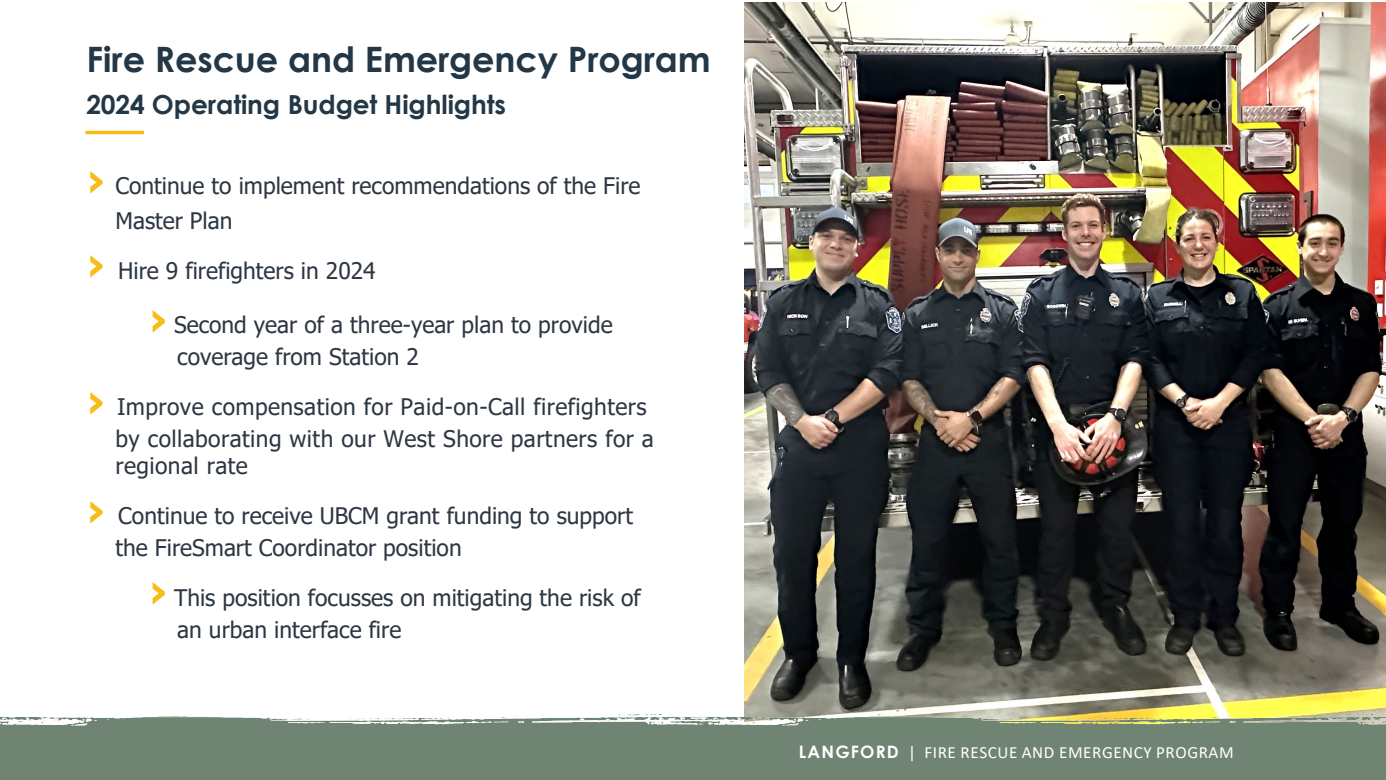
<style>
.page{position:relative;width:1386px;height:780px;background:#fff}
.page>*{position:absolute;margin:0;border:0;box-sizing:border-box;transform-origin:0 0}
.t1{font:700 35px "Century Gothic";letter-spacing:-.005em;color:#233746}
.t2{font:700 26.25px "Century Gothic";letter-spacing:-.005em;color:#233746}
.t3{font:22.75px/31.8px "Tahoma";color:#2d3743}
.t4{font:22.75px/31.8px "Tahoma";letter-spacing:.02em;color:#2d3743}
.t5{font:17.15px "Calibri";letter-spacing:.03em;color:#fff}
.s1{font-weight:700;font-size:44.62px;color:#f6bd17}
.s2{font-family:"Century Gothic";font-weight:700}
</style>
<div class="page">
<img style="left:744px;top:2px;width:641px;height:712px">
<img style="left:0;top:714px;width:1385px;height:65px">
<hr style="left:85px;top:131px;width:59px;height:3px;background:#f6bd17">
<h2 class="t1" style="left:87px;top:32px;width:625px">Fire Rescue and Emergency Program</h2>
<p class="t2" style="left:86px;top:85px;width:421px">2024 Operating Budget Highlights</p>
<p class="t3" style="left:115px;top:170px;width:526px;line-height:34.2px;text-indent:-29px"><span class="s1">›</span> Continue to implement recommendations of the Fire<br>Master Plan</p>
<p class="t3" style="left:87px;top:255px;width:290px"><span class="s1">›</span> Hire 9 firefighters in 2024</p>
<p class="t3" style="left:177px;top:310px;width:437px;text-indent:-28px"><span class="s1">›</span> Second year of a three-year plan to provide coverage from Station 2</p>
<p class="t4" style="left:115px;top:392px;width:540px;text-indent:-29px"><span class="s1">›</span> Improve compensation for Paid-on-Call firefighters by collaborating with our West Shore partners for a</p>
<p class="t4" style="left:115px;top:451px;width:134px">regional rate</p>
<p class="t3" style="left:115px;top:501px;width:519px;text-indent:-29px"><span class="s1">›</span> Continue to receive UBCM grant funding to support the FireSmart Coordinator position</p>
<p class="t3" style="left:177px;top:582px;width:465px;text-indent:-28px"><span class="s1">›</span> This position focusses on mitigating the risk of an urban interface fire</p>
<p class="t5" style="left:798px;top:740px;width:436px"><span class="s2">LANGFORD</span> | FIRE RESCUE AND EMERGENCY PROGRAM</p>
</div>
